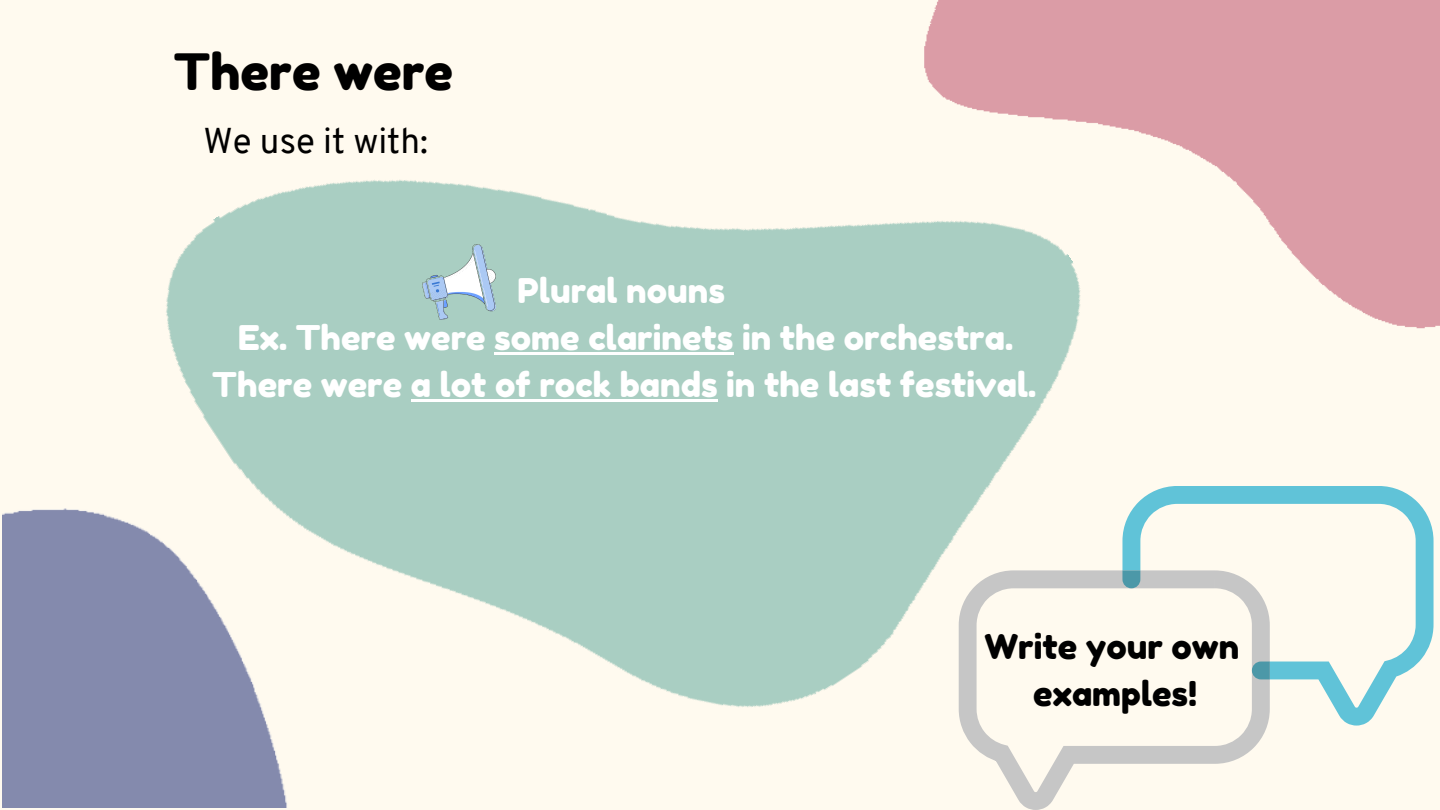
<style>
.page{position:relative;width:1440px;height:810px;background:#fffaef}
.page>*{position:absolute;margin:0;border:0;box-sizing:border-box;transform-origin:0 0}
.t1{font:50px "Fredoka One";color:#000}
.t2{font:35px "Overpass";color:#000}
.t3{font:34px "Fredoka One";color:#fff}
.t4{font:34px "Fredoka One";color:#000}
</style>
<div class="page">
<img style="left:111px;top:180px;width:963px;height:628px">
<img style="left:3px;top:468px;width:302px;height:339px">
<img style="left:917px;top:0;width:523px;height:334px">
<img style="left:422px;top:244px;width:73px;height:75px">
<svg style="left:959px;top:570px;width:308px;height:240px"></svg>
<svg style="left:1122px;top:486px;width:312px;height:240px"></svg>
<svg style="left:1122px;top:570px;width:148px;height:109px"></svg>
<hr style="left:494px;top:352px;width:239px;height:3px;background:#fff">
<hr style="left:411px;top:399px;width:307px;height:3px;background:#fff">
<p class="t1" style="left:174px;top:42px;width:281px">There were</p>
<p class="t2" style="left:204px;top:126px;width:226px">We use it with:</p>
<p class="t3" style="left:518px;top:270px;width:209px">Plural nouns</p>
<p class="t3" style="left:238px;top:317px;width:777px">Ex. There were some clarinets in the orchestra.</p>
<p class="t3" style="left:212px;top:364px;width:826px">There were a lot of rock bands in the last festival.</p>
<p class="t4" style="left:984px;top:626px;width:257px">Write your own</p>
<p class="t4" style="left:1033px;top:673px;width:166px">examples!</p>
</div>
